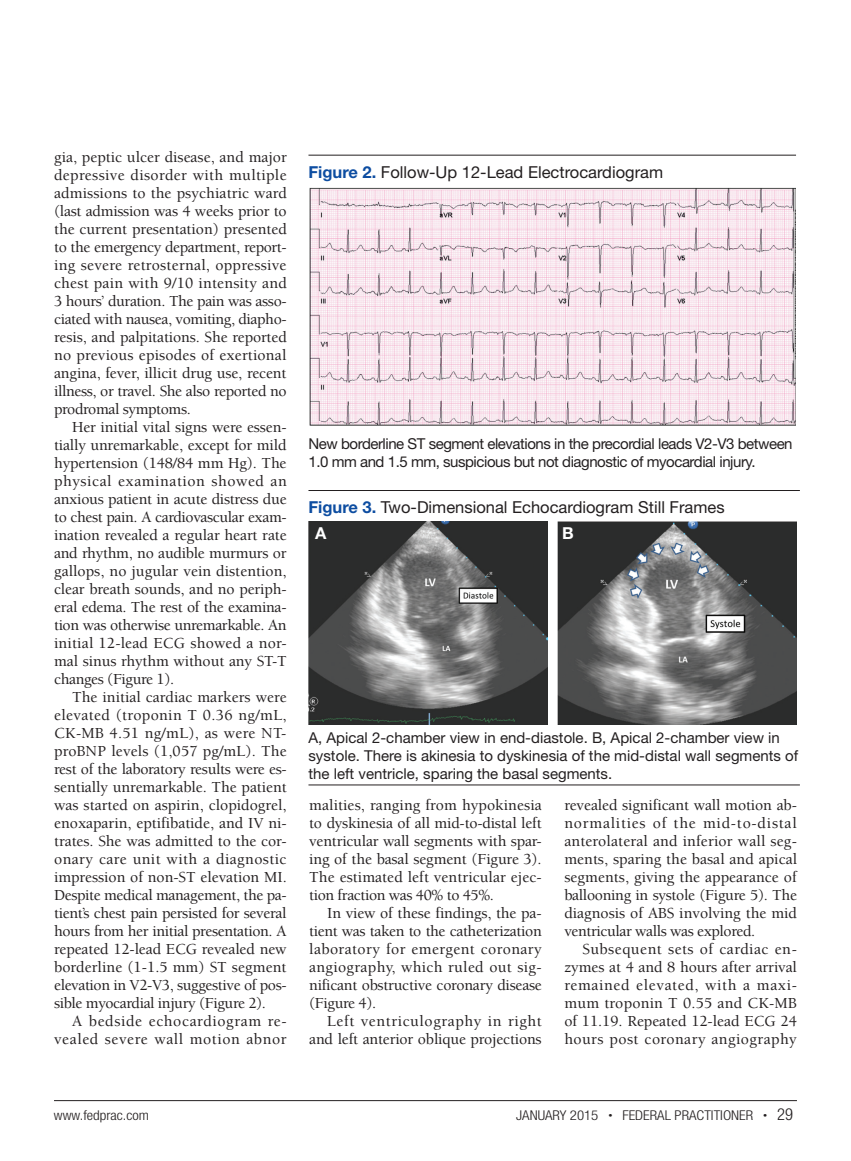
<style>
.page{position:relative;width:851px;height:1161px;background:#fff}
.page>*{position:absolute;margin:0;border:0;box-sizing:border-box;transform-origin:0 0}
.thd{font:16.5px "Helvetica Neue LT Std";color:#231f20}
.thd-2{font:700 16.5px "Helvetica Neue LT Std";color:#fff}
.t1{font:500 15.75px/18px "Berkeley Std";letter-spacing:-.005em;color:#231f20;text-align:justify}
.t2{font:500 15.75px/18px "Berkeley Std";letter-spacing:-.025em;color:#231f20;text-align:justify}
.t1-2{font:500 15.75px/18px "Berkeley Std";letter-spacing:.035em;color:#231f20;text-align:right}
.tbd{font:15px/18px "Helvetica Neue LT Std";color:#231f20}
.tbd-2{font:15px/18px "Helvetica Neue LT Std";letter-spacing:-.03em;color:#231f20}
.None-2{font:300 condensed 13.5px "Helvetica Neue LT Std";color:#231f20;scale:1.1 1}
.s1{font-weight:700;color:#0d4da1}
.s2{font-size:7.5px}
.s3{font-size:16.5px}
</style>
<div class="page">
<img style="left:310px;top:188px;width:485px;height:238px">
<hr style="left:54px;top:1100px;width:742px;height:1px;background:#231f20">
<hr style="left:308px;top:155px;width:488px;height:1px;background:#231f20">
<img style="left:308px;top:521px;width:239px;height:204px">
<img style="left:557px;top:521px;width:239px;height:204px">
<hr style="left:308px;top:490px;width:491px;height:1px;background:#231f20">
<hr style="left:308px;top:785px;width:491px;height:1px;background:#231f20">
<p class="t2" style="left:54px;top:148px;width:234px">gia, peptic ulcer disease, and major depressive disorder with multiple admissions to the psychiatric ward (last admission was 4 weeks prior to the current presentation) presented to the emergency department, report&shy;ing severe retrosternal, oppressive chest pain with 9/10 intensity and 3 hours’ duration. The pain was asso&shy;ciated with nausea, vomiting, diapho&shy;resis, and palpitations. She reported no previous episodes of exertional angina, fever, illicit drug use, recent illness, or travel. She also reported no prodromal symptoms.</p>
<p class="t1" style="left:54px;top:418px;width:234px;text-indent:18px">Her initial vital signs were essen&shy;tially unremarkable, except for mild hypertension (148/84 mm Hg). The physical examination showed an anxious patient in acute distress due to chest pain. A cardiovascular exam&shy;ination revealed a regular heart rate and rhythm, no audible murmurs or gallops, no jugular vein distention, clear breath sounds, and no periph&shy;eral edema. The rest of the examina&shy;tion was otherwise unremarkable. An initial 12-lead ECG showed a nor&shy;mal sinus rhythm without any ST-T changes (Figure 1).</p>
<p class="t1" style="left:54px;top:688px;width:234px;text-indent:18px">The initial cardiac markers were elevated (troponin T 0.36 ng/mL, CK-MB 4.51 ng/mL), as were NT&shy;proBNP levels (1,057 pg/mL). The rest of the laboratory results were es&shy;sentially unremarkable. The patient was started on aspirin, clopidogrel, enoxaparin, eptifibatide, and IV ni&shy;trates. She was admitted to the cor&shy;onary care unit with a diagnostic impression of non-ST elevation MI.<br>Despite medical management, the pa&shy;tient’s chest pain persisted for several hours from her initial presentation. A repeated 12-lead ECG revealed new borderline (1-1.5 mm) ST segment elevation in V2-V3, suggestive of pos&shy;sible myocardial injury (Figure 2).</p>
<p class="t1-2" style="left:54px;top:1012px;width:234px">A bedside echocardiogram re&shy;vealed severe wall motion abnor</p>
<p class="thd" style="left:308px;top:162px;width:356px"><span class="s1">Figure 2.</span> Follow-Up 12-Lead Electrocardiogram</p>
<p class="tbd-2" style="left:308px;top:434px;width:485px">New borderline ST segment elevations in the precordial leads V2-V3 between<br>1.0 mm and 1.5 mm, suspicious but not diagnostic of myocardial injury.</p>
<p class="thd" style="left:308px;top:498px;width:417px"><span class="s1">Figure 3.</span> Two-Dimensional Echocardiogram Still Frames</p>
<p class="thd-2" style="left:315px;top:523px;width:13px">A</p>
<p class="thd-2" style="left:562px;top:523px;width:13px">B</p>
<p class="tbd" style="left:308px;top:728px;width:491px">A, Apical 2-chamber view in end-diastole. B, Apical 2-chamber view in systole. There is akinesia to dyskinesia of the mid-distal wall segments of the left ventricle, sparing the basal segments.</p>
<p class="t1" style="left:309px;top:796px;width:234px">malities, ranging from hypokinesia to dyskinesia of all mid-to-distal left ventricular wall segments with spar&shy;ing of the basal segment (Figure 3).<br>The estimated left ventricular ejec&shy;tion fraction was 40% to 45%.</p>
<p class="t1" style="left:309px;top:904px;width:234px;text-indent:18px">In view of these findings, the pa&shy;tient was taken to the catheterization laboratory for emergent coronary angiography, which ruled out sig&shy;nificant obstructive coronary disease (Figure 4).</p>
<p class="t1" style="left:309px;top:1012px;width:234px;text-align:right">Left ventriculography in right and left anterior oblique projections</p>
<p class="t1" style="left:564px;top:796px;width:234px">revealed significant wall motion ab&shy;normalities of the mid-to-distal anterolateral and inferior wall seg&shy;ments, sparing the basal and apical segments, giving the appearance of ballooning in systole (Figure 5). The diagnosis of ABS involving the mid ventricular walls was explored.</p>
<p class="t1" style="left:564px;top:940px;width:234px;text-indent:18px">Subsequent sets of cardiac en&shy;zymes at 4 and 8 hours after arrival remained elevated, with a maxi&shy;mum troponin T 0.55 and CK-MB of 11.19. Repeated 12-lead ECG 24 hours post coronary angiography</p>
<p class="None-2" style="left:54px;top:1107px;width:88px">www.fedprac.com</p>
<p class="None-2" style="left:516px;top:1107px;width:253px">JANUARY 2015 <span class="s2">•</span> FEDERAL PRACTITIONER <span class="s2">•</span> <span class="s3">29</span></p>
</div>
